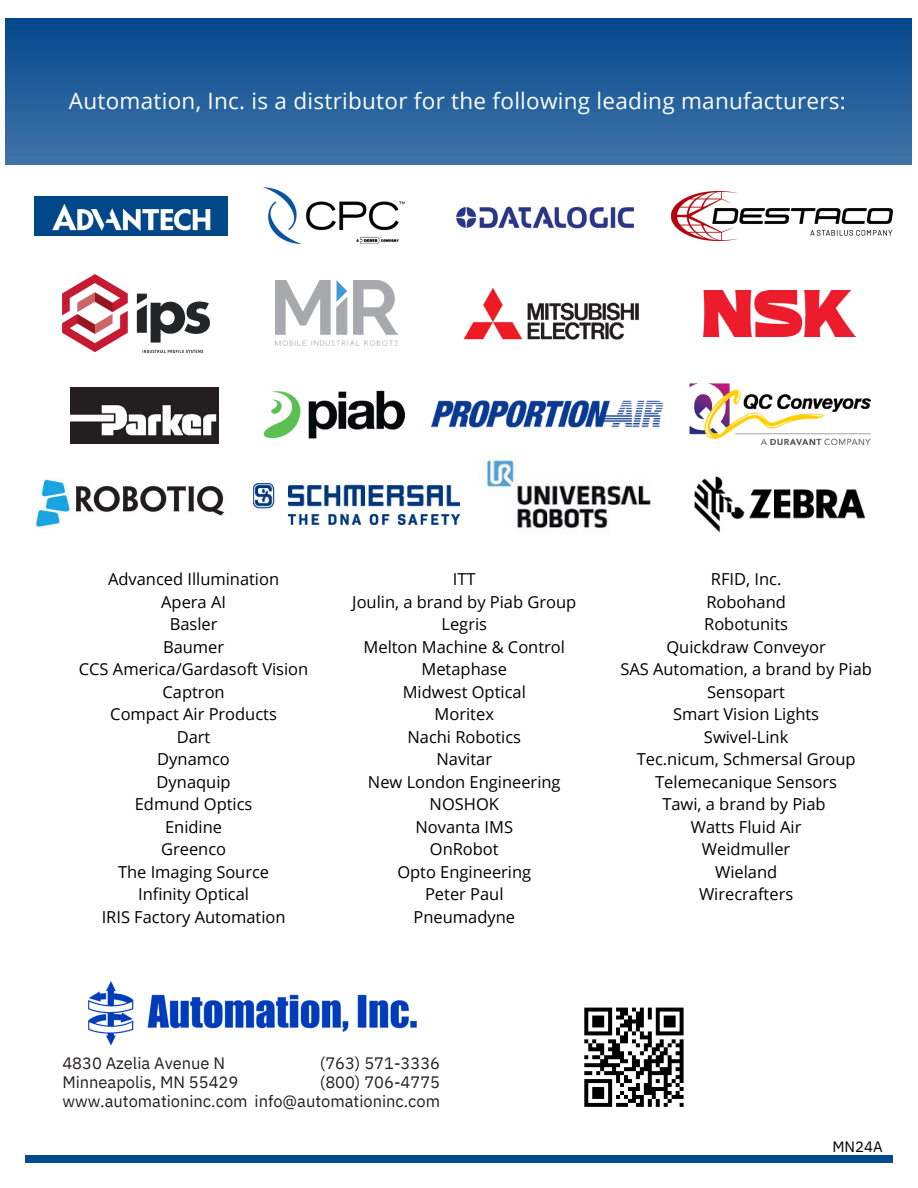
<style>
.page{position:relative;width:918px;height:1188px;background:#fff}
.page>*{position:absolute;margin:0;border:0;box-sizing:border-box;transform-origin:0 0}
.t1{font:22.5px "Open Sans";letter-spacing:.015em;color:#fafdfb}
.t2{font:16.5px "Open Sans";color:#000}
.t3{font:16.5px/19.2px "IBM Plex Sans";color:#231f20}
.t4{font:15px "IBM Plex Sans";color:#000}
</style>
<div class="page">
<img style="left:88px;top:982px;width:329px;height:63px">
<img style="left:35px;top:196px;width:192px;height:39px">
<img style="left:265px;top:188px;width:140px;height:56px">
<img style="left:464px;top:288px;width:174px;height:51px">
<img style="left:276px;top:281px;width:121px;height:65px">
<img style="left:704px;top:291px;width:152px;height:46px">
<img style="left:70px;top:387px;width:149px;height:56px">
<img style="left:264px;top:390px;width:140px;height:48px">
<img style="left:484px;top:454px;width:167px;height:75px">
<img style="left:690px;top:384px;width:181px;height:61px">
<img style="left:456px;top:206px;width:178px;height:23px">
<img style="left:694px;top:476px;width:171px;height:57px">
<img style="left:62px;top:275px;width:148px;height:78px">
<img style="left:6px;top:19px;width:906px;height:146px">
<div style="left:26px;top:1155px;width:867px;height:8px;background:#004a8f"></div>
<svg style="left:584px;top:1008px;width:100px;height:99px"></svg>
<img style="left:431px;top:400px;width:232px;height:28px">
<img style="left:35px;top:479px;width:190px;height:50px">
<img style="left:254px;top:483px;width:205px;height:42px">
<img style="left:672px;top:191px;width:220px;height:50px">
<p class="t1" style="left:69px;top:85px;width:779px">Automation, Inc. is a distributor for the following leading manufacturers:</p>
<p class="t2" style="left:108px;top:568px;width:173px">Advanced Illumination</p>
<p class="t2" style="left:161px;top:590px;width:66px">Apera AI</p>
<p class="t2" style="left:170px;top:613px;width:49px">Basler</p>
<p class="t2" style="left:163px;top:635px;width:63px">Baumer</p>
<p class="t2" style="left:79px;top:658px;width:231px">CCS America/Gardasoft Vision</p>
<p class="t2" style="left:163px;top:680px;width:64px">Captron</p>
<p class="t2" style="left:110px;top:703px;width:168px">Compact Air Products</p>
<p class="t2" style="left:177px;top:725px;width:35px">Dart</p>
<p class="t2" style="left:157px;top:748px;width:74px">Dynamco</p>
<p class="t2" style="left:157px;top:770px;width:75px">Dynaquip</p>
<p class="t2" style="left:135px;top:793px;width:119px">Edmund Optics</p>
<p class="t2" style="left:165px;top:815px;width:59px">Enidine</p>
<p class="t2" style="left:161px;top:838px;width:67px">Greenco</p>
<p class="t2" style="left:118px;top:860px;width:153px">The Imaging Source</p>
<p class="t2" style="left:138px;top:883px;width:113px">Infinity Optical</p>
<p class="t2" style="left:102px;top:905px;width:185px">IRIS Factory Automation</p>
<p class="t2" style="left:453px;top:568px;width:24px">ITT</p>
<p class="t2" style="left:352px;top:590px;width:226px">Joulin, a brand by Piab Group</p>
<p class="t2" style="left:442px;top:613px;width:47px">Legris</p>
<p class="t2" style="left:364px;top:635px;width:203px">Melton Machine &amp; Control</p>
<p class="t2" style="left:422px;top:658px;width:87px">Metaphase</p>
<p class="t2" style="left:403px;top:680px;width:125px">Midwest Optical</p>
<p class="t2" style="left:435px;top:703px;width:61px">Moritex</p>
<p class="t2" style="left:407px;top:725px;width:115px">Nachi Robotics</p>
<p class="t2" style="left:436px;top:748px;width:57px">Navitar</p>
<p class="t2" style="left:368px;top:770px;width:194px">New London Engineering</p>
<p class="t2" style="left:430px;top:793px;width:71px">NOSHOK</p>
<p class="t2" style="left:416px;top:815px;width:99px">Novanta IMS</p>
<p class="t2" style="left:430px;top:838px;width:70px">OnRobot</p>
<p class="t2" style="left:397px;top:860px;width:135px">Opto Engineering</p>
<p class="t2" style="left:425px;top:883px;width:80px">Peter Paul</p>
<p class="t2" style="left:414px;top:905px;width:103px">Pneumadyne</p>
<p class="t2" style="left:711px;top:568px;width:72px">RFID, Inc.</p>
<p class="t2" style="left:706px;top:590px;width:81px">Robohand</p>
<p class="t2" style="left:704px;top:613px;width:85px">Robotunits</p>
<p class="t2" style="left:666px;top:635px;width:161px">Quickdraw Conveyor</p>
<p class="t2" style="left:620px;top:658px;width:253px">SAS Automation, a brand by Piab</p>
<p class="t2" style="left:707px;top:680px;width:79px">Sensopart</p>
<p class="t2" style="left:673px;top:703px;width:148px">Smart Vision Lights</p>
<p class="t2" style="left:704px;top:725px;width:86px">Swivel-Link</p>
<p class="t2" style="left:637px;top:748px;width:220px">Tec.nicum, Schmersal Group</p>
<p class="t2" style="left:655px;top:770px;width:183px">Telemecanique Sensors</p>
<p class="t2" style="left:662px;top:793px;width:165px">Tawi, a brand by Piab</p>
<p class="t2" style="left:691px;top:815px;width:112px">Watts Fluid Air</p>
<p class="t2" style="left:702px;top:838px;width:90px">Weidmuller</p>
<p class="t2" style="left:715px;top:860px;width:64px">Wieland</p>
<h2 class="t2" style="left:699px;top:883px;width:96px">Wirecrafters</h2>
<p class="t3" style="left:320px;top:1053px;width:122px">(763) 571-3336</p>
<p class="t3" style="left:320px;top:1073px;width:122px">(800) 706-4775</p>
<p class="t3" style="left:62px;top:1053px;width:177px">4830 Azelia Avenue N<br>Minneapolis, MN 55429</p>
<p class="t3" style="left:62px;top:1092px;width:379px">www.automationinc.com info@automationinc.com</p>
<p class="t4" style="left:832px;top:1137px;width:52px">MN24A</p>
</div>
